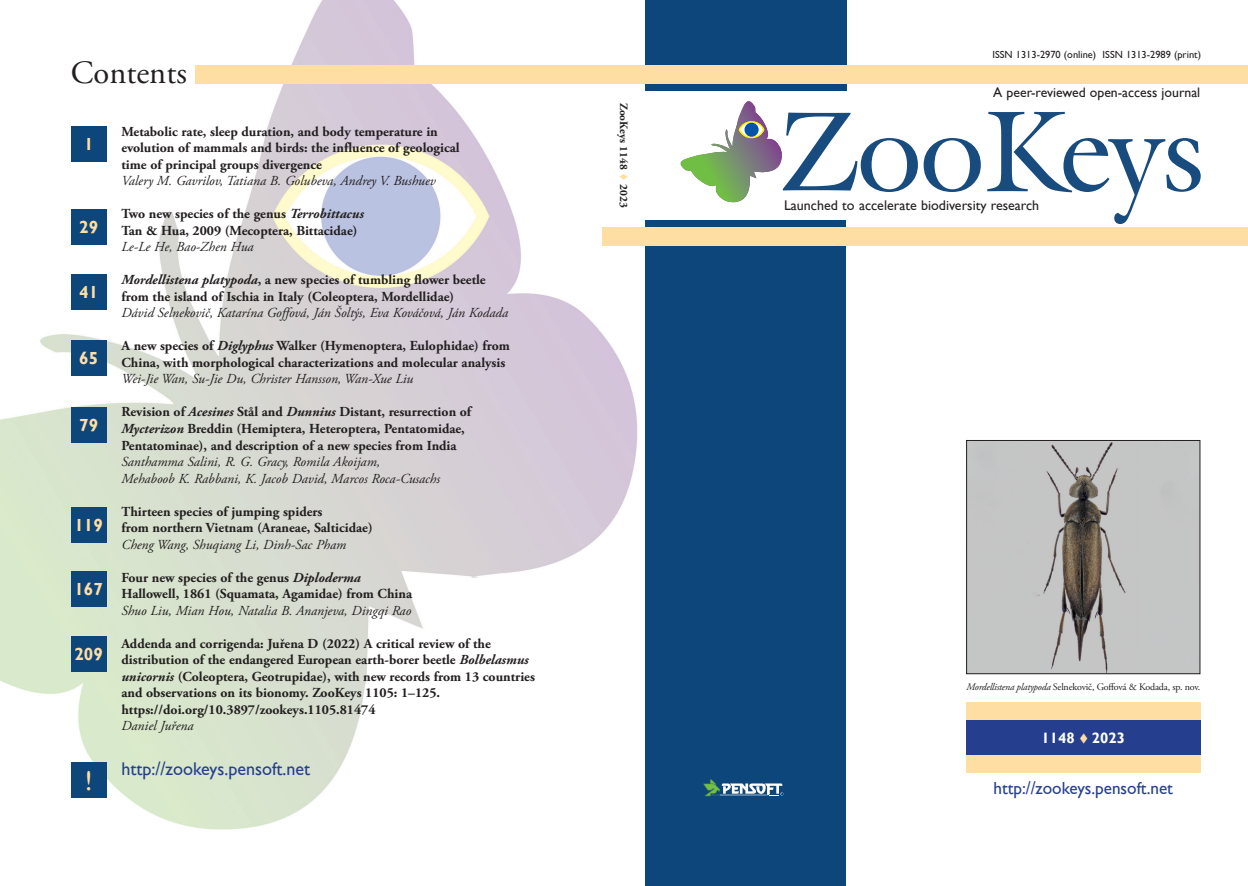
<style>
.page{position:relative;width:1248px;height:886px;background:#fff}
.page>*{position:absolute;margin:0;border:0;box-sizing:border-box;transform-origin:0 0}
.t1{font:32.5px "Adobe Garamond Pro";color:#231f20}
.t2{font:27.12px "Gill Sans";color:#ffdea4}
.t3{font:18.38px "Gill Sans";color:#253f8e}
.t4{font:17.5px "Gill Sans";color:#253f8e}
.t5{font:700 17.5px "Gill Sans";color:#ffdea4}
.t6{font:700 15px "Gill Sans";color:#fff}
.t7{font:14px "Gill Sans";color:#231f20}
.t8{font:700 13.75px/16.5px "Adobe Garamond Pro";color:#231f20}
.t9{font:italic 13.75px/16.5px "Adobe Garamond Pro";color:#231f20}
.t10{font:13.75px "Gill Sans";color:#231f20}
.t11{font:700 11.25px "Adobe Garamond Pro";color:#231f20}
.t12{font:10.38px "Gill Sans";color:#231f20}
.t13{font:10px "Adobe Garamond Pro";letter-spacing:-.02em;color:#231f20}
.s1{font-style:italic}
.s2{color:#ffdea4}
</style>
<div class="page">
<img style="left:0;top:1px;width:645px;height:829px">
<div style="left:645px;top:221px;width:200px;height:665px;background:#0d467b"></div>
<div style="left:645px;top:0;width:201px;height:91px;background:#0d467b"></div>
<svg style="left:703px;top:779px;width:80px;height:17px"></svg>
<div style="left:602px;top:228px;width:645px;height:18px;background:#ffdea4"></div>
<svg style="left:680px;top:101px;width:237px;height:102px"></svg>
<svg style="left:923px;top:138px;width:57px;height:54px"></svg>
<svg style="left:987px;top:112px;width:213px;height:112px"></svg>
<img style="left:968px;top:442px;width:230px;height:230px">
<div style="left:966px;top:440px;width:234px;height:234px;border:1px solid #231f20"></div>
<div style="left:71px;top:762px;width:35px;height:36px;background:#0d467b"></div>
<div style="left:966px;top:720px;width:234px;height:35px;background:#253f8e"></div>
<div style="left:966px;top:702px;width:234px;height:18px;background:#ffdea4"></div>
<div style="left:966px;top:755px;width:234px;height:18px;background:#ffdea4"></div>
<div style="left:195px;top:65px;width:1052px;height:19px;background:#ffdea4"></div>
<div style="left:71px;top:126px;width:35px;height:35px;background:#0d467b"></div>
<div style="left:71px;top:210px;width:35px;height:35px;background:#0d467b"></div>
<div style="left:71px;top:274px;width:35px;height:35px;background:#0d467b"></div>
<div style="left:71px;top:341px;width:35px;height:35px;background:#0d467b"></div>
<div style="left:71px;top:407px;width:35px;height:36px;background:#0d467b"></div>
<div style="left:71px;top:507px;width:35px;height:35px;background:#0d467b"></div>
<div style="left:71px;top:571px;width:35px;height:36px;background:#0d467b"></div>
<div style="left:71px;top:636px;width:35px;height:36px;background:#0d467b"></div>
<h1 class="t1" style="left:71px;top:53px;width:117px">Contents</h1>
<p class="t5" style="left:84px;top:133px;width:11px">1</p>
<p class="t5" style="left:79px;top:217px;width:20px">29</p>
<p class="t5" style="left:79px;top:282px;width:20px">41</p>
<p class="t5" style="left:79px;top:348px;width:20px">65</p>
<p class="t5" style="left:79px;top:415px;width:20px">79</p>
<p class="t5" style="left:74px;top:514px;width:30px">119</p>
<p class="t5" style="left:74px;top:579px;width:30px">167</p>
<p class="t5" style="left:74px;top:644px;width:30px">209</p>
<h2 class="t2" style="left:85px;top:764px;width:9px">!</h2>
<p class="t8" style="left:121px;top:124px;width:340px">Metabolic rate, sleep duration, and body temperature in evolution of mammals and birds: the influence of geological time of principal groups divergence</p>
<p class="t9" style="left:121px;top:173px;width:316px">Valery M. Gavrilov, Tatiana B. Golubeva, Andrey V. Bushuev</p>
<p class="t8" style="left:121px;top:206px;width:244px">Two new species of the genus <span class="s1">Terrobittacus<br></span>Tan &amp; Hua, 2009 (Mecoptera, Bittacidae)</p>
<p class="t9" style="left:121px;top:239px;width:134px">Le-Le He, Bao-Zhen Hua</p>
<p class="t8" style="left:121px;top:272px;width:366px"><span class="s1">Mordellistena platypoda</span>, a new species of tumbling flower beetle from the island of Ischia in Italy (Coleoptera, Mordellidae)</p>
<p class="t9" style="left:121px;top:305px;width:388px">Dávid Selnekovič, Katarína Goffová, Ján Šoltýs, Eva Kováčová, Ján Kodada</p>
<p class="t8" style="left:121px;top:338px;width:390px">A new species of <span class="s1">Diglyphus</span> Walker (Hymenoptera, Eulophidae) from<br>China, with morphological characterizations and molecular analysis</p>
<p class="t9" style="left:121px;top:371px;width:293px">Wei-Jie Wan, Su-Jie Du, Christer Hansson, Wan-Xue Liu</p>
<p class="t8" style="left:121px;top:404px;width:351px">Revision of <span class="s1">Acesines</span> Stål and <span class="s1">Dunnius</span> Distant, resurrection of<br><span class="s1">Mycterizon</span> Breddin (Hemiptera, Heteroptera, Pentatomidae,<br>Pentatominae), and description of a new species from India</p>
<p class="t9" style="left:121px;top:454px;width:320px">Santhamma Salini, R. G. Gracy, Romila Akoijam,<br>Mehaboob K. Rabbani, K. Jacob David, Marcos Roca-Cusachs</p>
<p class="t8" style="left:121px;top:503px;width:253px">Thirteen species of jumping spiders<br>from northern Vietnam (Araneae, Salticidae)</p>
<p class="t9" style="left:121px;top:536px;width:226px">Cheng Wang, Shuqiang Li, Dinh-Sac Pham</p>
<p class="t8" style="left:121px;top:569px;width:292px">Four new species of the genus <span class="s1">Diploderma<br></span>Hallowell, 1861 (Squamata, Agamidae) from China</p>
<p class="t9" style="left:121px;top:602px;width:291px">Shuo Liu, Mian Hou, Natalia B. Ananjeva, Dingqi Rao</p>
<p class="t8" style="left:121px;top:635px;width:415px">Addenda and corrigenda: Juřena D (2022) A critical review of the distribution of the endangered European earth-borer beetle <span class="s1">Bolbelasmus unicornis</span> (Coleoptera, Geotrupidae), with new records from 13 countries and observations on its bionomy. ZooKeys 1105: 1–125. https://doi.org/10.3897/zookeys.1105.81474</p>
<p class="t9" style="left:121px;top:718px;width:73px">Daniel Juřena</p>
<h3 class="t3" style="left:121px;top:758px;width:190px">http://zookeys.pensoft.net</h3>
<p class="t11" style="left:630px;top:103px;width:107px;rotate:90deg">ZooKeys 1148 <span class="s2">▼</span> 2023</p>
<p class="t12" style="left:992px;top:49px;width:210px">ISSN 1313-2970 (online) ISSN 1313-2989 (print)</p>
<p class="t10" style="left:993px;top:85px;width:208px">A peer-reviewed open-access journal</p>
<p class="t7" style="left:784px;top:197px;width:257px">Launched to accelerate biodiversity research</p>
<p class="t13" style="left:966px;top:681px;width:235px"><span class="s1">Mordellistena platypoda</span> Selnekovič, Goffová &amp; Kodada, sp. nov.</p>
<p class="t6" style="left:1041px;top:728px;width:85px">1148 <span class="s2">▼</span> 2023</p>
<p class="t4" style="left:993px;top:778px;width:181px">http://zookeys.pensoft.net</p>
</div>
